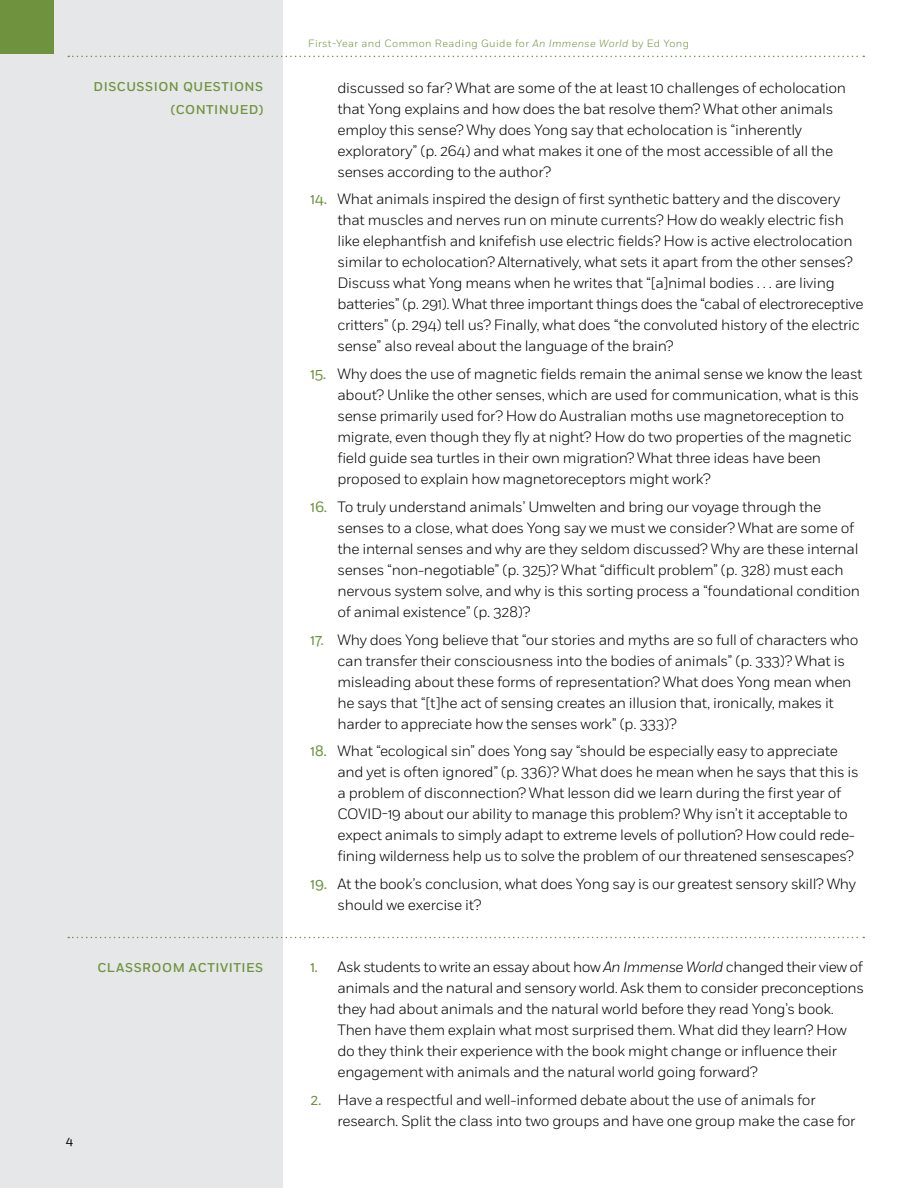
<style>
.page{position:relative;width:918px;height:1188px;background:#fff}
.page>*{position:absolute;margin:0;border:0;box-sizing:border-box;transform-origin:0 0}
.t1{font:300 15px/21px "Fort";letter-spacing:-.02em;color:#000}
.t2{font:500 12.75px/23.2px "Fort";letter-spacing:.04em;color:#6e923d;text-align:right}
.t3{font:12px "Fort";color:#000}
.t4{font:300 10.5px "Fort";letter-spacing:.04em;color:#6e923d}
.s1{font-style:italic}
.s2{font-weight:400;color:#6e923d}
</style>
<div class="page">
<div style="left:0;top:0;width:284px;height:1188px;background:#e6e7e8"></div>
<div style="left:0;top:0;width:54px;height:54px;background:#6e923d"></div>
<svg style="left:68px;top:56px;width:796px;height:1px"></svg>
<svg style="left:68px;top:937px;width:796px;height:1px"></svg>
<p class="t3" style="left:66px;top:1134px;width:9px">4</p>
<p class="t4" style="left:308px;top:37px;width:382px">First-Year and Common Reading Guide for <span class="s1">An Immense World</span> by Ed Yong</p>
<p class="t2" style="left:94px;top:75px;width:171px">DISCUSSION QUESTIONS (CONTINUED)</p>
<p class="t1" style="left:338px;top:77px;width:510px">discussed so far? What are some of the at least 10 challenges of echolocation that Yong explains and how does the bat resolve them? What other animals employ this sense? Why does Yong say that echolocation is “inherently exploratory” (p. 264) and what makes it one of the most accessible of all the senses according to the author?</p>
<p class="t1" style="left:338px;top:189px;width:527px;text-indent:-27px"><span class="s2">14.</span> What animals inspired the design of first synthetic battery and the discovery that muscles and nerves run on minute currents? How do weakly electric fish like elephantfish and knifefish use electric fields? How is active electrolocation similar to echolocation? Alternatively, what sets it apart from the other senses?<br>Discuss what Yong means when he writes that “[a]nimal bodies . . . are living batteries” (p. 291). What three important things does the “cabal of electroreceptive critters” (p. 294) tell us? Finally, what does “the convoluted history of the electric sense” also reveal about the language of the brain?</p>
<p class="t1" style="left:338px;top:363px;width:526px;text-indent:-27px"><span class="s2">15.</span> Why does the use of magnetic fields remain the animal sense we know the least about? Unlike the other senses, which are used for communication, what is this sense primarily used for? How do Australian moths use magnetoreception to migrate, even though they fly at night? How do two properties of the magnetic field guide sea turtles in their own migration? What three ideas have been proposed to explain how magnetoreceptors might work?</p>
<p class="t1" style="left:338px;top:496px;width:524px;text-indent:-27px"><span class="s2">16.</span> To truly understand animals’ Umwelten and bring our voyage through the senses to a close, what does Yong say we must we consider? What are some of the internal senses and why are they seldom discussed? Why are these internal senses “non-negotiable” (p. 325)? What “difficult problem” (p. 328) must each nervous system solve, and why is this sorting process a “foundational condition of animal existence” (p. 328)?</p>
<p class="t1" style="left:338px;top:629px;width:522px;text-indent:-27px"><span class="s2">17.</span> Why does Yong believe that “our stories and myths are so full of characters who can transfer their consciousness into the bodies of animals” (p. 333)? What is misleading about these forms of representation? What does Yong mean when he says that “[t]he act of sensing creates an illusion that, ironically, makes it harder to appreciate how the senses work” (p. 333)?</p>
<p class="t1" style="left:338px;top:741px;width:523px;text-indent:-27px"><span class="s2">18.</span> What “ecological sin” does Yong say “should be especially easy to appreciate and yet is often ignored” (p. 336)? What does he mean when he says that this is a problem of disconnection? What lesson did we learn during the first year of COVID-19 about our ability to manage this problem? Why isn’t it acceptable to expect animals to simply adapt to extreme levels of pollution? How could rede&shy;fining wilderness help us to solve the problem of our threatened sensescapes?</p>
<p class="t1" style="left:338px;top:873px;width:520px;text-indent:-27px"><span class="s2">19.</span> At the book’s conclusion, what does Yong say is our greatest sensory skill? Why should we exercise it?</p>
<p class="t2" style="left:97px;top:956px;width:167px">CLASSROOM ACTIVITIES</p>
<p class="t1" style="left:338px;top:957px;width:528px;text-indent:-27px"><span class="s2">1.</span> Ask students to write an essay about how <span class="s1">An Immense World</span> changed their view of animals and the natural and sensory world. Ask them to consider preconceptions they had about animals and the natural world before they read Yong’s book.<br>Then have them explain what most surprised them. What did they learn? How do they think their experience with the book might change or influence their engagement with animals and the natural world going forward?</p>
<p class="t1" style="left:338px;top:1089px;width:520px;text-indent:-27px"><span class="s2">2.</span> Have a respectful and well-informed debate about the use of animals for research. Split the class into two groups and have one group make the case for</p>
</div>
